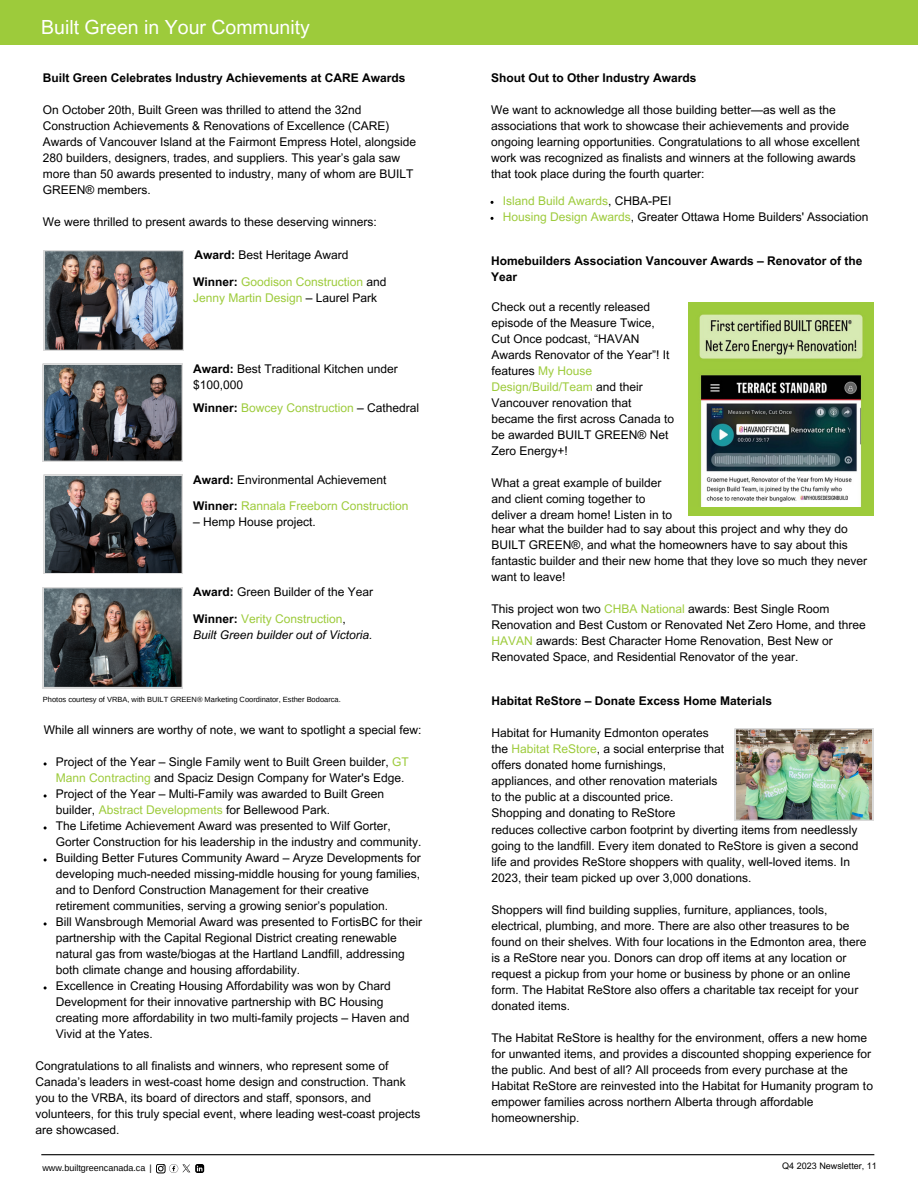
<style>
.page{position:relative;width:918px;height:1188px;background:#fff}
.page>*{position:absolute;margin:0;border:0;box-sizing:border-box;transform-origin:0 0}
.t1{font:19.5px "Arial MT Pro";color:#fff}
.t2{font:12px/16px "Arial MT Pro";color:#000}
.t3{font:700 12px/16px "Arial MT Pro";color:#000}
.t4{font:12px/16px "Arial MT Pro";color:#9dcb3b}
.t5{font:italic 12px/16px "Arial MT Pro";color:#000}
.t6{font:9px "Arimo";color:#000}
.t7{font:9px "Arial MT Pro";color:#000}
.t8{font:7.5px "Arimo";color:#000}
.s1{font-weight:700}
.s2{font-weight:700;color:#000}
.s3{color:#000}
.s4{font-weight:700;font-style:normal}
.s5{font-style:normal;color:#9dcb3b}
.s6{font-style:normal}
.s7{color:#9dcb3b}
</style>
<div class="page">
<hr style="left:41px;top:1154px;width:833px;height:1px;background:#000">
<div style="left:0;top:0;width:918px;height:45px;background:#9dcb3b"></div>
<svg style="left:156px;top:1164px;width:48px;height:9px"></svg>
<img style="left:43px;top:364px;width:139px;height:98px">
<img style="left:44px;top:250px;width:139px;height:100px">
<img style="left:43px;top:587px;width:139px;height:101px">
<svg style="left:44px;top:475px;width:139px;height:99px;background:#45474b"></svg>
<img style="left:735px;top:728px;width:138px;height:93px">
<div style="left:688px;top:303px;width:186px;height:212px;background:#9dcb3b"></div>
<img style="left:699px;top:314px;width:164px;height:192px">
<h1 class="t1" style="left:41px;top:20px;width:270px">Built Green in Your Community</h1>
<p class="t3" style="left:43px;top:71px;width:364px">Built Green Celebrates Industry Achievements at CARE Awards</p>
<p class="t2" style="left:43px;top:103px;width:375px">On October 20th, Built Green was thrilled to attend the 32nd Construction Achievements &amp; Renovations of Excellence (CARE)<br>Awards of Vancouver Island at the Fairmont Empress Hotel, alongside 280 builders, designers, trades, and suppliers. This year’s gala saw more than 50 awards presented to industry, many of whom are BUILT GREEN® members.</p>
<p class="t2" style="left:43px;top:216px;width:336px">We were thrilled to present awards to these deserving winners:</p>
<p class="t2" style="left:194px;top:248px;width:156px"><span class="s1">Award:</span> Best Heritage Award</p>
<p class="t4" style="left:193px;top:275px;width:195px"><span class="s2">Winner:</span> Goodison Construction <span class="s3">and<br></span>Jenny Martin Design <span class="s3">– Laurel Park</span></p>
<p class="t2" style="left:193px;top:362px;width:206px"><span class="s1">Award:</span> Best Traditional Kitchen under $100,000</p>
<p class="t4" style="left:193px;top:401px;width:228px"><span class="s2">Winner:</span> Bowcey Construction <span class="s3">– Cathedral</span></p>
<p class="t2" style="left:193px;top:473px;width:195px"><span class="s1">Award:</span> Environmental Achievement</p>
<p class="t4" style="left:193px;top:500px;width:217px"><span class="s2">Winner:</span> Rannala Freeborn Construction</p>
<p class="t2" style="left:193px;top:516px;width:124px">– Hemp House project.</p>
<p class="t2" style="left:193px;top:585px;width:182px"><span class="s1">Award:</span> Green Builder of the Year</p>
<p class="t5" style="left:193px;top:612px;width:181px"><span class="s4">Winner:</span> <span class="s5">Verity Construction</span><span class="s6">,<br></span>Built Green builder out of Victoria.</p>
<p class="t8" style="left:43px;top:695px;width:299px">Photos courtesy of VRBA, with BUILT GREEN® Marketing Coordinator, Esther Bodoarca.</p>
<p class="t2" style="left:44px;top:723px;width:379px">While all winners are worthy of note, we want to spotlight a special few:</p>
<p class="t2" style="left:56px;top:756px;width:368px">Project of the Year – Single Family went to Built Green builder, <span class="s7">GT Mann Contracting</span> and Spaciz Design Company for Water's Edge.<br>Project of the Year – Multi-Family was awarded to Built Green builder, <span class="s7">Abstract Developments</span> for Bellewood Park.<br>The Lifetime Achievement Award was presented to Wilf Gorter, Gorter Construction for his leadership in the industry and community.<br>Building Better Futures Community Award – Aryze Developments for developing much-needed missing-middle housing for young families, and to Denford Construction Management for their creative retirement communities, serving a growing senior’s population.<br>Bill Wansbrough Memorial Award was presented to FortisBC for their partnership with the Capital Regional District creating renewable natural gas from waste/biogas at the Hartland Landfill, addressing both climate change and housing affordability.<br>Excellence in Creating Housing Affordability was won by Chard Development for their innovative partnership with BC Housing creating more affordability in two multi-family projects – Haven and Vivid at the Yates.</p>
<p class="t2" style="left:36px;top:1060px;width:386px">Congratulations to all finalists and winners, who represent some of Canada’s leaders in west-coast home design and construction. Thank you to the VRBA, its board of directors and staff, sponsors, and volunteers, for this truly special event, where leading west-coast projects are showcased.</p>
<p class="t6" style="left:42px;top:1163px;width:111px">www.builtgreencanada.ca |</p>
<p class="t3" style="left:491px;top:71px;width:207px">Shout Out to Other Industry Awards</p>
<p class="t2" style="left:491px;top:103px;width:370px">We want to acknowledge all those building better—as well as the associations that work to showcase their achievements and provide ongoing learning opportunities. Congratulations to all whose excellent work was recognized as finalists and winners at the following awards that took place during the fourth quarter:</p>
<p class="t2" style="left:503px;top:194px;width:367px"><span class="s7">Island Build Awards</span>, CHBA-PEI<br><span class="s7">Housing Design Awards</span>, Greater Ottawa Home Builders' Association</p>
<p class="t3" style="left:491px;top:254px;width:373px">Homebuilders Association Vancouver Awards – Renovator of the<br>Year</p>
<p class="t2" style="left:492px;top:301px;width:184px">Check out a recently released episode of the Measure Twice,<br>Cut Once podcast, “HAVAN<br>Awards Renovator of the Year”! It features <span class="s7">My House<br>Design/Build/Team</span> and their<br>Vancouver renovation that became the first across Canada to be awarded BUILT GREEN® Net<br>Zero Energy+!</p>
<p class="t2" style="left:492px;top:477px;width:182px">What a great example of builder and client coming together to deliver a dream home! Listen in to</p>
<p class="t2" style="left:492px;top:522px;width:377px">hear what the builder had to say about this project and why they do BUILT GREEN®, and what the homeowners have to say about this fantastic builder and their new home that they love so much they never want to leave!</p>
<p class="t2" style="left:492px;top:602px;width:376px">This project won two <span class="s7">CHBA National</span> awards: Best Single Room Renovation and Best Custom or Renovated Net Zero Home, and three <span class="s7">HAVAN</span> awards: Best Character Home Renovation, Best New or Renovated Space, and Residential Renovator of the year.</p>
<p class="t3" style="left:492px;top:694px;width:282px">Habitat ReStore – Donate Excess Home Materials</p>
<p class="t2" style="left:492px;top:726px;width:368px">Habitat for Humanity Edmonton operates<br>the <span class="s7">Habitat ReStore</span>, a social enterprise that<br>offers donated home furnishings,<br>appliances, and other renovation materials<br>to the public at a discounted price.<br>Shopping and donating to ReStore<br>reduces collective carbon footprint by diverting items from needlessly going to the landfill. Every item donated to ReStore is given a second life and provides ReStore shoppers with quality, well-loved items. In 2023, their team picked up over 3,000 donations.</p>
<p class="t2" style="left:492px;top:904px;width:376px">Shoppers will find building supplies, furniture, appliances, tools, electrical, plumbing, and more. There are also other treasures to be found on their shelves. With four locations in the Edmonton area, there is a ReStore near you. Donors can drop off items at any location or request a pickup from your home or business by phone or an online form. The Habitat ReStore also offers a charitable tax receipt for your donated items.</p>
<p class="t2" style="left:492px;top:1032px;width:383px">The Habitat ReStore is healthy for the environment, offers a new home for unwanted items, and provides a discounted shopping experience for the public. And best of all? All proceeds from every purchase at the Habitat ReStore are reinvested into the Habitat for Humanity program to empower families across northern Alberta through affordable homeownership.</p>
<p class="t7" style="left:782px;top:1163px;width:96px">Q4 2023 Newsletter, 11</p>
</div>
